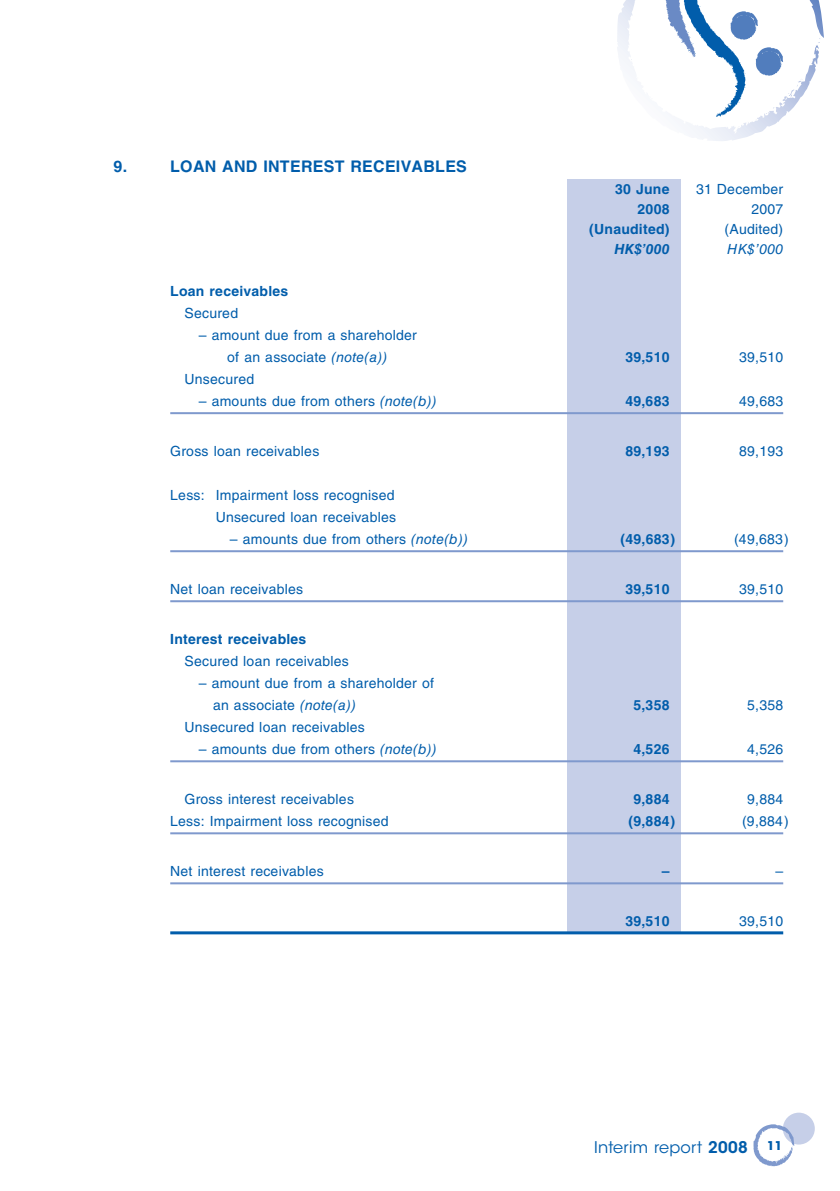
<style>
.page{position:relative;width:840px;height:1191px;background:#fff}
.page>*{position:absolute;margin:0;border:0;box-sizing:border-box;transform-origin:0 0}
.t1{font:700 16px "Helvetica LT Std";letter-spacing:.015em;color:#015dab}
.t2{font:16px "ITC Avant Garde Std";letter-spacing:.015em;color:#015dab}
.t3{font:14px/22px "Helvetica LT Std";letter-spacing:.015em;color:#015dab;text-align:center}
.t4{font:700 14px "Helvetica LT Std";letter-spacing:.015em;color:#015dab}
.t5{font:italic 700 14px "Helvetica LT Std";color:#015dab}
.t6{font:italic 14px "Helvetica LT Std";color:#015dab}
.s1{font-style:italic}
.s2{font-weight:600}
</style>
<div class="page">
<svg style="left:626px;top:0;width:193px;height:129px"></svg>
<div style="left:782px;top:1112px;width:32px;height:32px;background:#c6cfe8;border-radius:50%"></div>
<svg style="left:753px;top:1123px;width:40px;height:43px"></svg>
<div style="left:567px;top:179px;width:113px;height:753px;background:#c6cfe8"></div>
<hr style="left:170px;top:412px;width:612px;height:2px;background:#7f99cd">
<hr style="left:170px;top:550px;width:612px;height:2px;background:#7f99cd">
<hr style="left:170px;top:600px;width:612px;height:2px;background:#7f99cd">
<hr style="left:170px;top:760px;width:612px;height:2px;background:#7f99cd">
<hr style="left:170px;top:832px;width:612px;height:2px;background:#7f99cd">
<hr style="left:170px;top:882px;width:612px;height:2px;background:#7f99cd">
<hr style="left:170px;top:931px;width:612px;height:3px;background:#015dab">
<p class="t1" style="left:113px;top:157px;width:15px">9.</p>
<p class="t1" style="left:170px;top:157px;width:23px">LOAN</p>
<p class="t1" style="left:222px;top:157px;width:52px">AN D INTERE</p>
<p class="t1" style="left:323px;top:157px;width:38px">ST RECEI</p>
<p class="t1" style="left:400px;top:157px;width:68px">VABLES</p>
<p class="t4" style="left:170px;top:283px;width:119px">Loan receivables</p>
<p class="t3" style="left:184px;top:302px;width:55px">Secured</p>
<p class="t3" style="left:199px;top:324px;width:219px">– amount due from a shareholder of an associate <span class="s1">(note(a))</span></p>
<p class="t4" style="left:614px;top:181px;width:56px">30 June</p>
<p class="t3" style="left:695px;top:178px;width:89px">31 December</p>
<p class="t4" style="left:637px;top:201px;width:33px">2008</p>
<p class="t3" style="left:751px;top:198px;width:33px">2007</p>
<p class="t4" style="left:589px;top:221px;width:82px">(Unaudited)</p>
<p class="t3" style="left:724px;top:218px;width:60px">(Audited)</p>
<p class="t5" style="left:614px;top:241px;width:57px">HK$’000</p>
<p class="t6" style="left:726px;top:241px;width:57px">HK$’000</p>
<p class="t4" style="left:625px;top:349px;width:46px">39,510</p>
<p class="t3" style="left:738px;top:346px;width:46px">39,510</p>
<p class="t3" style="left:184px;top:368px;width:71px">Unsecured</p>
<p class="t3" style="left:199px;top:390px;width:239px">– amounts due from others <span class="s1">(note(b))</span></p>
<p class="t4" style="left:625px;top:393px;width:46px">49,683</p>
<p class="t3" style="left:738px;top:390px;width:46px">49,683</p>
<p class="t3" style="left:170px;top:440px;width:150px">Gross loan receivables</p>
<p class="t4" style="left:625px;top:443px;width:46px">89,193</p>
<p class="t3" style="left:738px;top:440px;width:46px">89,193</p>
<p class="t3" style="left:170px;top:484px;width:227px;text-align:right">Less: Impairment loss recognised<br>Unsecured loan receivables</p>
<p class="t3" style="left:230px;top:528px;width:239px">– amounts due from others <span class="s1">(note(b))</span></p>
<p class="t4" style="left:620px;top:531px;width:56px">(49,683)</p>
<p class="t3" style="left:733px;top:528px;width:56px">(49,683)</p>
<p class="t3" style="left:170px;top:578px;width:134px">Net loan receivables</p>
<p class="t4" style="left:625px;top:581px;width:46px">39,510</p>
<p class="t3" style="left:738px;top:578px;width:46px">39,510</p>
<p class="t4" style="left:170px;top:631px;width:138px">Interest receivables</p>
<p class="t3" style="left:184px;top:650px;width:166px">Secured loan receivables</p>
<p class="t3" style="left:213px;top:672px;width:222px;text-align:left;text-indent:-14px">– amount due from a shareholder of an associate <span class="s1">(note(a))</span></p>
<p class="t4" style="left:633px;top:697px;width:37px">5,358</p>
<p class="t3" style="left:746px;top:694px;width:37px">5,358</p>
<p class="t3" style="left:184px;top:716px;width:182px">Unsecured loan receivables</p>
<p class="t3" style="left:199px;top:738px;width:239px">– amounts due from others <span class="s1">(note(b))</span></p>
<p class="t4" style="left:633px;top:741px;width:37px">4,526</p>
<p class="t3" style="left:746px;top:738px;width:37px">4,526</p>
<p class="t3" style="left:184px;top:788px;width:171px">Gross interest receivables</p>
<p class="t4" style="left:633px;top:791px;width:37px">9,884</p>
<p class="t3" style="left:746px;top:788px;width:37px">9,884</p>
<p class="t3" style="left:170px;top:810px;width:220px">Less: Impairment loss recognised</p>
<p class="t4" style="left:628px;top:813px;width:48px">(9,884)</p>
<p class="t3" style="left:741px;top:810px;width:48px">(9,884)</p>
<p class="t3" style="left:170px;top:860px;width:155px">Net interest receivables</p>
<p class="t4" style="left:661px;top:863px;width:9px">–</p>
<p class="t3" style="left:775px;top:860px;width:9px">–</p>
<p class="t4" style="left:625px;top:913px;width:46px">39,510</p>
<p class="t3" style="left:738px;top:910px;width:46px">39,510</p>
<p class="t2" style="left:593px;top:1137px;width:180px">Interim report <span class="s2">2008</span> <sup>11</sup></p>
</div>
